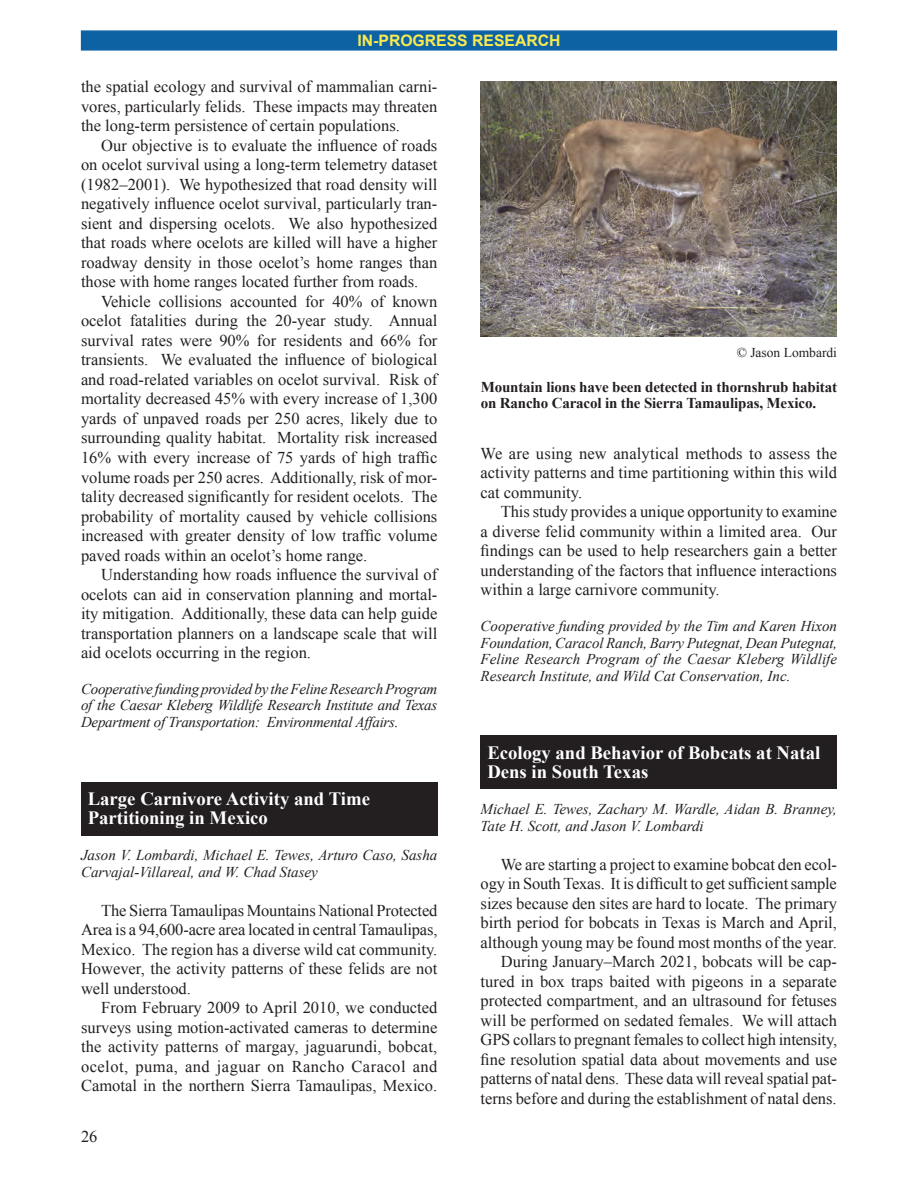
<style>
.page{position:relative;width:918px;height:1188px;background:#fff}
.page>*{position:absolute;margin:0;border:0;box-sizing:border-box;transform-origin:0 0}
.t1{font:700 18.75px/19.5px "Times New Roman";color:#fff}
.t2{font:16.5px/19.5px "Times New Roman";color:#231f20;text-align:justify}
.t3{font:700 15.75px "Arial";color:#f9ea50}
.t4{font:italic 15px/16.5px "Times New Roman";color:#231f20;text-align:justify}
.t5{font:700 15px/16.5px "Times New Roman";letter-spacing:-.01em;color:#231f20}
.t6{font:13.5px "Times New Roman";color:#231f20}
</style>
<div class="page">
<div style="left:81px;top:30px;width:756px;height:21px;background:#0d62a4;border:2px solid #0d62a4"></div>
<div style="left:481px;top:735px;width:356px;height:54px;background:#231f20"></div>
<div style="left:81px;top:782px;width:356px;height:54px;background:#231f20"></div>
<img style="left:481px;top:81px;width:356px;height:256px">
<p class="t3" style="left:358px;top:30px;width:205px">IN-PROGRESS RESEARCH</p>
<p class="t2" style="left:81px;top:77px;width:358px">the spatial ecology and survival of mammalian carni&shy;vores, particularly felids. These impacts may threaten the long-term persistence of certain populations.</p>
<p class="t2" style="left:81px;top:135px;width:358px;text-indent:20px">Our objective is to evaluate the influence of roads on ocelot survival using a long-term telemetry dataset (1982–2001). We hypothesized that road density will negatively influence ocelot survival, particularly tran&shy;sient and dispersing ocelots. We also hypothesized that roads where ocelots are killed will have a higher roadway density in those ocelot’s home ranges than those with home ranges located further from roads.</p>
<p class="t2" style="left:81px;top:291px;width:358px;text-indent:20px">Vehicle collisions accounted for 40% of known ocelot fatalities during the 20-year study. Annual survival rates were 90% for residents and 66% for transients. We evaluated the influence of biological and road-related variables on ocelot survival. Risk of mortality decreased 45% with every increase of 1,300 yards of unpaved roads per 250 acres, likely due to surrounding quality habitat. Mortality risk increased 16% with every increase of 75 yards of high traffic volume roads per 250 acres. Additionally, risk of mor&shy;tality decreased significantly for resident ocelots. The probability of mortality caused by vehicle collisions increased with greater density of low traffic volume paved roads within an ocelot’s home range.</p>
<p class="t2" style="left:81px;top:564px;width:358px;text-indent:20px">Understanding how roads influence the survival of ocelots can aid in conservation planning and mortal&shy;ity mitigation. Additionally, these data can help guide transportation planners on a landscape scale that will aid ocelots occurring in the region.</p>
<p class="t4" style="left:81px;top:680px;width:358px">Cooperative funding provided by the Feline Research Program of the Caesar Kleberg Wildlife Research Institute and Texas Department of Transportation: Environmental Affairs.</p>
<p class="t6" style="left:737px;top:343px;width:102px">© Jason Lombardi</p>
<p class="t5" style="left:481px;top:378px;width:358px">Mountain lions have been detected in thornshrub habitat on Rancho Caracol in the Sierra Tamaulipas, Mexico.</p>
<p class="t2" style="left:481px;top:443px;width:358px">We are using new analytical methods to assess the activity patterns and time partitioning within this wild cat community.</p>
<p class="t2" style="left:481px;top:502px;width:358px;text-indent:20px">This study provides a unique opportunity to examine a diverse felid community within a limited area. Our findings can be used to help researchers gain a better understanding of the factors that influence interactions within a large carnivore community.</p>
<p class="t4" style="left:481px;top:618px;width:358px">Cooperative funding provided by the Tim and Karen Hixon Foundation, Caracol Ranch, Barry Putegnat, Dean Putegnat, Feline Research Program of the Caesar Kleberg Wildlife Research Institute, and Wild Cat Conservation, Inc.</p>
<p class="t1" style="left:88px;top:788px;width:284px">Large Carnivore Activity and Time<br>Partitioning in Mexico</p>
<p class="t4" style="left:81px;top:847px;width:358px">Jason V. Lombardi, Michael E. Tewes, Arturo Caso, Sasha<br>Carvajal-Villareal, and W. Chad Stasey</p>
<p class="t2" style="left:81px;top:900px;width:358px;text-indent:20px">The Sierra Tamaulipas Mountains National Protected Area is a 94,600-acre area located in central Tamaulipas, Mexico. The region has a diverse wild cat community.<br>However, the activity patterns of these felids are not well understood.</p>
<p class="t2" style="left:81px;top:998px;width:358px;text-indent:20px">From February 2009 to April 2010, we conducted surveys using motion-activated cameras to determine the activity patterns of margay, jaguarundi, bobcat, ocelot, puma, and jaguar on Rancho Caracol and Camotal in the northern Sierra Tamaulipas, Mexico.</p>
<p class="t2" style="left:81px;top:1127px;width:18px">26</p>
<p class="t1" style="left:487px;top:742px;width:334px">Ecology and Behavior of Bobcats at Natal<br>Dens in South Texas</p>
<p class="t4" style="left:481px;top:801px;width:358px">Michael E. Tewes, Zachary M. Wardle, Aidan B. Branney,<br>Tate H. Scott, and Jason V. Lombardi</p>
<p class="t2" style="left:481px;top:854px;width:358px;text-align:right">We are starting a project to examine bobcat den ecol&shy;ogy in South Texas. It is difficult to get sufficient sample sizes because den sites are hard to locate. The primary birth period for bobcats in Texas is March and April, although young may be found most months of the year.<br>During January–March 2021, bobcats will be cap&shy;tured in box traps baited with pigeons in a separate protected compartment, and an ultrasound for fetuses will be performed on sedated females. We will attach GPS collars to pregnant females to collect high intensity, fine resolution spatial data about movements and use patterns of natal dens. These data will reveal spatial pat&shy;terns before and during the establishment of natal dens.</p>
</div>
